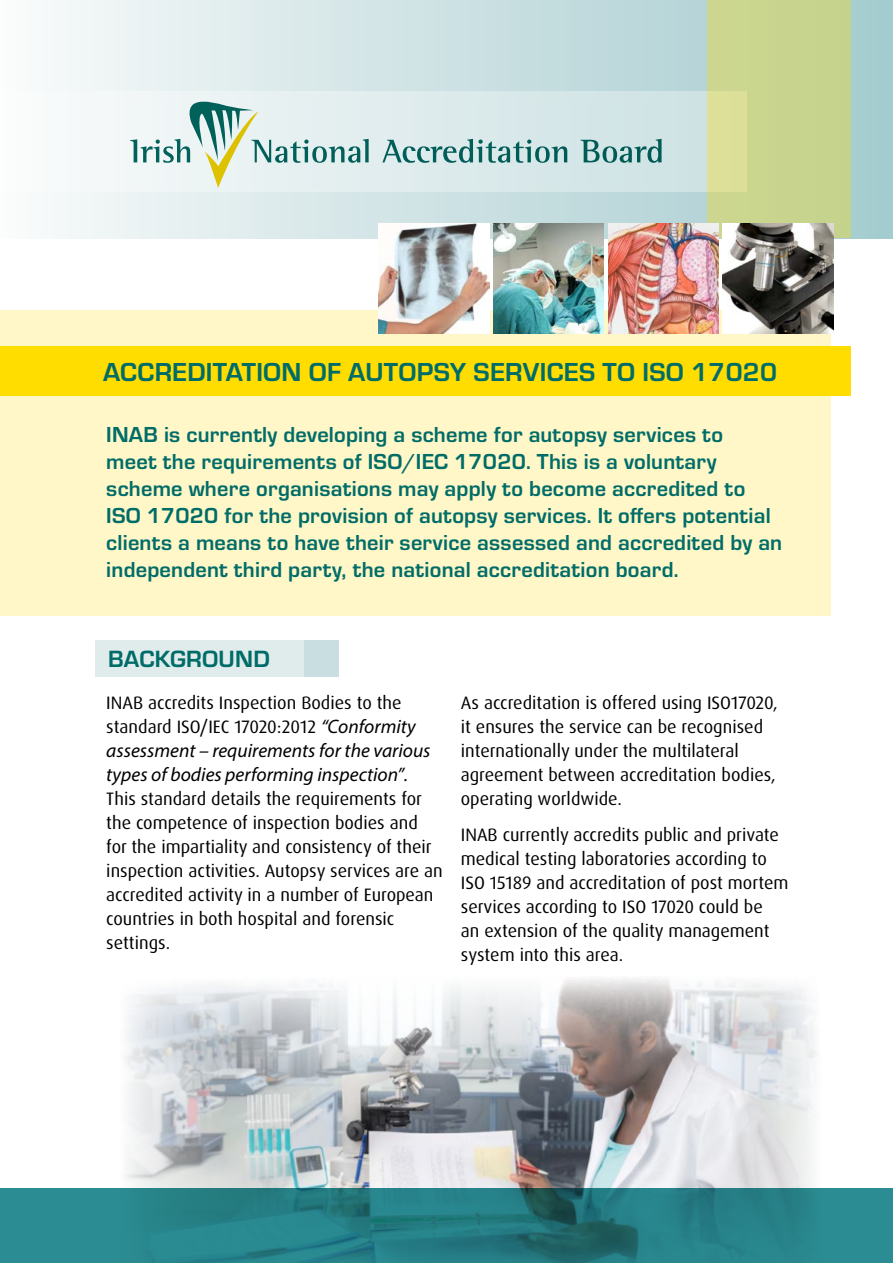
<style>
.page{position:relative;width:893px;height:1263px;background:#fff}
.page>*{position:absolute;margin:0;border:0;box-sizing:border-box;transform-origin:0 0}
.t1{font:700 27px "Eurostile";letter-spacing:.01em;color:#006c68}
.t2{font:700 24.45px "Eurostile";letter-spacing:.01em;color:#006c68}
.t3{font:700 22.5px/27px "Eurostile";letter-spacing:.01em;color:#006c68}
.t4{font:italic 19.5px/24px "Myriad Pro";color:#000}
.t5{font:18px/24px "Dax Pro";color:#000}
.s1{font-family:"Myriad Pro";font-style:italic;font-size:19.5px}
.s2{font-size:18px}
</style>
<div class="page">
<div style="left:0;top:310px;width:831px;height:305px;background:#fff7c7"></div>
<div style="left:95px;top:640px;width:209px;height:36px;background:#e0ecec"></div>
<div style="left:304px;top:640px;width:35px;height:36px;background:#c8dee0"></div>
<div style="left:0;top:347px;width:850px;height:49px;background:#fd0"></div>
<svg style="left:56px;top:0;width:837px;height:238px;background:#cfe3e4"></svg>
<div style="left:0;top:91px;width:746px;height:101px;background:linear-gradient(to right,#fafcfb,#cae0e2)"></div>
<div style="left:707px;top:0;width:143px;height:238px;background:linear-gradient(to right,#d3da93,#c2d18b)"></div>
<svg style="left:130px;top:99px;width:239px;height:89px"></svg>
<svg style="left:382px;top:139px;width:185px;height:24px;background:#9bc0c0"></svg>
<svg style="left:580px;top:139px;width:82px;height:24px;background:#8cb6b6"></svg>
<img style="left:723px;top:223px;width:110px;height:111px">
<img style="left:608px;top:223px;width:111px;height:111px">
<img style="left:493px;top:223px;width:111px;height:111px">
<img style="left:378px;top:223px;width:111px;height:111px">
<img style="left:125px;top:978px;width:691px;height:210px">
<svg style="left:0;top:1188px;width:893px;height:75px;background:#268086"></svg>
<h1 class="t1" style="left:103px;top:353px;width:675px">ACCREDITATION OF AUTOPSY SERVICES TO ISO 17020</h1>
<p class="t3" style="left:106px;top:419px;width:677px">INAB is currently developing a scheme for autopsy services to<br>meet the requirements of ISO/IEC 17020. This is a voluntary scheme where organisations may apply to become accredited to ISO 17020 for the provision of autopsy services. It offers potential clients a means to have their service assessed and accredited by an independent third party, the national accreditation board.</p>
<h2 class="t2" style="left:108px;top:641px;width:163px">BACKGROUND</h2>
<p class="t5" style="left:106px;top:690px;width:311px">INAB accredits Inspection Bodies to the standard ISO/IEC 17020:2012 <span class="s1">“Conformity</span></p>
<p class="t4" style="left:106px;top:738px;width:326px">assessment – requirements for the various types of bodies performing inspection”<span class="s2">.</span></p>
<p class="t5" style="left:106px;top:786px;width:338px">This standard details the requirements for the competence of inspection bodies and for the impartiality and consistency of their inspection activities. Autopsy services are an accredited activity in a number of European countries in both hospital and forensic settings.</p>
<p class="t5" style="left:461px;top:690px;width:318px">As accreditation is offered using ISO17020, it ensures the service can be recognised internationally under the multilateral agreement between accreditation bodies, operating worldwide.</p>
<p class="t5" style="left:461px;top:823px;width:329px">INAB currently accredits public and private medical testing laboratories according to ISO 15189 and accreditation of post mortem services according to ISO 17020 could be<br>an extension of the quality management system into this area.</p>
</div>
